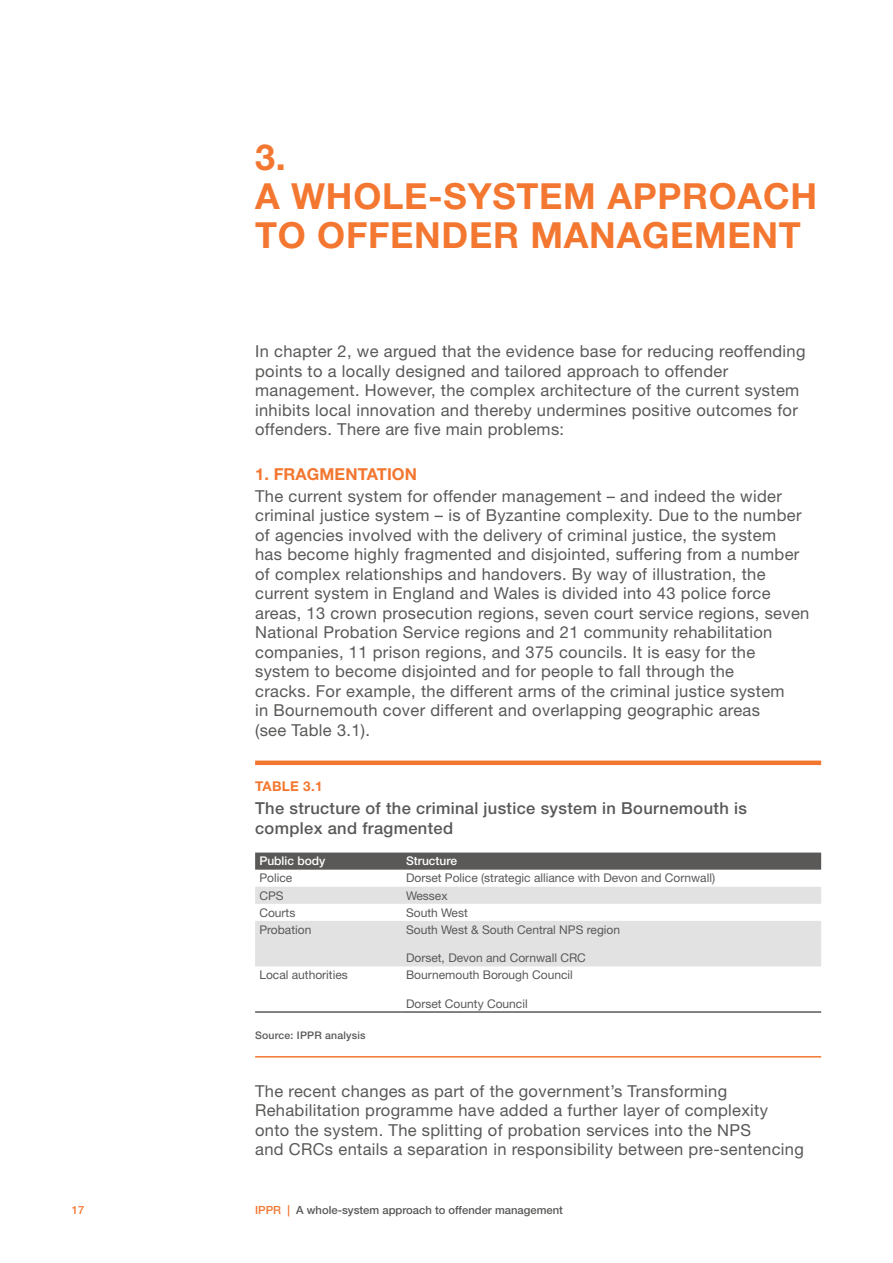
<style>
.page{position:relative;width:893px;height:1263px;background:#fff}
.page>*{position:absolute;margin:0;border:0;box-sizing:border-box;transform-origin:0 0}
.Chapter_header_bold{font:700 36px/39px "Helvetica Neue LT Std";letter-spacing:.02em;color:#f37730}
.Body_para{font:16.5px/19.5px "Helvetica Neue LT Std";letter-spacing:.02em;color:#5a5958}
.Body_para__first{font:16.5px/19.5px "Helvetica Neue LT Std";letter-spacing:.02em;color:#5a5958}
.Figure_table_header{font:500 16.5px/19.5px "Helvetica Neue LT Std";letter-spacing:.02em;color:#5a5958}
.Subhead_1{font:700 16.5px "Helvetica Neue LT Std";letter-spacing:.005em;color:#f37730}
.Figure_header_rule_a{font:700 13.5px "Helvetica Neue LT Std";letter-spacing:.02em;color:#f37730}
.Table_text_left_alig{font:12px "Helvetica Neue LT Std";color:#5a5958}
.Table_medium_white_l{font:500 12px "Helvetica Neue LT Std";color:#fff}
.t1{font:500 11.25px "Helvetica Neue LT Std";color:#5a5958}
.t2{font:500 11.25px "Helvetica Neue LT Std";color:#f37730}
.Figure_source_note_r{font:500 10.5px "Helvetica Neue LT Std";letter-spacing:.02em;color:#5a5958}
.s1{color:#f37730}
</style>
<div class="page">
<div style="left:255px;top:760px;width:566px;height:5px;background:#f37730"></div>
<hr style="left:255px;top:1056px;width:566px;height:1px;background:#f37730">
<svg style="left:255px;top:852px;width:566px;height:18px;background:#626160"></svg>
<svg style="left:255px;top:887px;width:566px;height:79px"></svg>
<hr style="left:255px;top:1011px;width:147px;height:2px;background:#5a5958">
<hr style="left:402px;top:1011px;width:419px;height:2px;background:#5a5958">
<p class="Chapter_header_bold" style="left:255px;top:137px;width:563px">3.<br>A WHOLE-SYSTEM APPROACH<br>TO OFFENDER MANAGEMENT</p>
<p class="Body_para__first" style="left:255px;top:341px;width:552px">In chapter 2, we argued that the evidence base for reducing reoffending points to a locally designed and tailored approach to offender management. However, the complex architecture of the current system inhibits local innovation and thereby undermines positive outcomes for offenders. There are five main problems:</p>
<p class="Subhead_1" style="left:255px;top:464px;width:163px">1. FRAGMENTATION</p>
<p class="Body_para" style="left:255px;top:486px;width:556px">The current system for offender management – and indeed the wider criminal justice system – is of Byzantine complexity. Due to the number of agencies involved with the delivery of criminal justice, the system<br>has become highly fragmented and disjointed, suffering from a number of complex relationships and handovers. By way of illustration, the current system in England and Wales is divided into 43 police force areas, 13 crown prosecution regions, seven court service regions, seven National Probation Service regions and 21 community rehabilitation companies, 11 prison regions, and 375 councils. It is easy for the system to become disjointed and for people to fall through the<br>cracks. For example, the different arms of the criminal justice system<br>in Bournemouth cover different and overlapping geographic areas<br>(see Table 3.1).</p>
<p class="Figure_header_rule_a" style="left:255px;top:777px;width:69px">TABLE 3.1</p>
<p class="Figure_table_header" style="left:255px;top:798px;width:493px">The structure of the criminal justice system in Bournemouth is complex and fragmented</p>
<p class="Table_medium_white_l" style="left:259px;top:854px;width:68px">Public body</p>
<p class="Table_medium_white_l" style="left:406px;top:854px;width:53px">Structure</p>
<p class="Table_text_left_alig" style="left:259px;top:871px;width:34px">Police</p>
<p class="Table_text_left_alig" style="left:406px;top:871px;width:311px">Dorset Police (strategic alliance with Devon and Cornwall)</p>
<p class="Table_text_left_alig" style="left:259px;top:888px;width:26px">CPS</p>
<p class="Table_text_left_alig" style="left:406px;top:888px;width:43px">Wessex</p>
<p class="Table_text_left_alig" style="left:259px;top:905px;width:37px">Courts</p>
<p class="Table_text_left_alig" style="left:406px;top:905px;width:63px">South West</p>
<p class="Table_text_left_alig" style="left:259px;top:922px;width:54px">Probation</p>
<p class="Table_text_left_alig" style="left:406px;top:922px;width:216px">South West &amp; South Central NPS region</p>
<p class="Table_text_left_alig" style="left:406px;top:951px;width:181px">Dorset, Devon and Cornwall CRC</p>
<p class="Table_text_left_alig" style="left:259px;top:968px;width:90px">Local authorities</p>
<p class="Table_text_left_alig" style="left:406px;top:968px;width:168px">Bournemouth Borough Council</p>
<p class="Table_text_left_alig" style="left:406px;top:996px;width:123px">Dorset County Council</p>
<p class="Figure_source_note_r" style="left:255px;top:1029px;width:112px">Source: IPPR analysis</p>
<p class="Body_para" style="left:255px;top:1081px;width:550px">The recent changes as part of the government’s Transforming Rehabilitation programme have added a further layer of complexity onto the system. The splitting of probation services into the NPS<br>and CRCs entails a separation in responsibility between pre-sentencing</p>
<p class="t2" style="left:72px;top:1203px;width:14px">17</p>
<p class="t1" style="left:255px;top:1203px;width:309px"><span class="s1">IPPR |</span> A whole-system approach to offender management</p>
</div>
